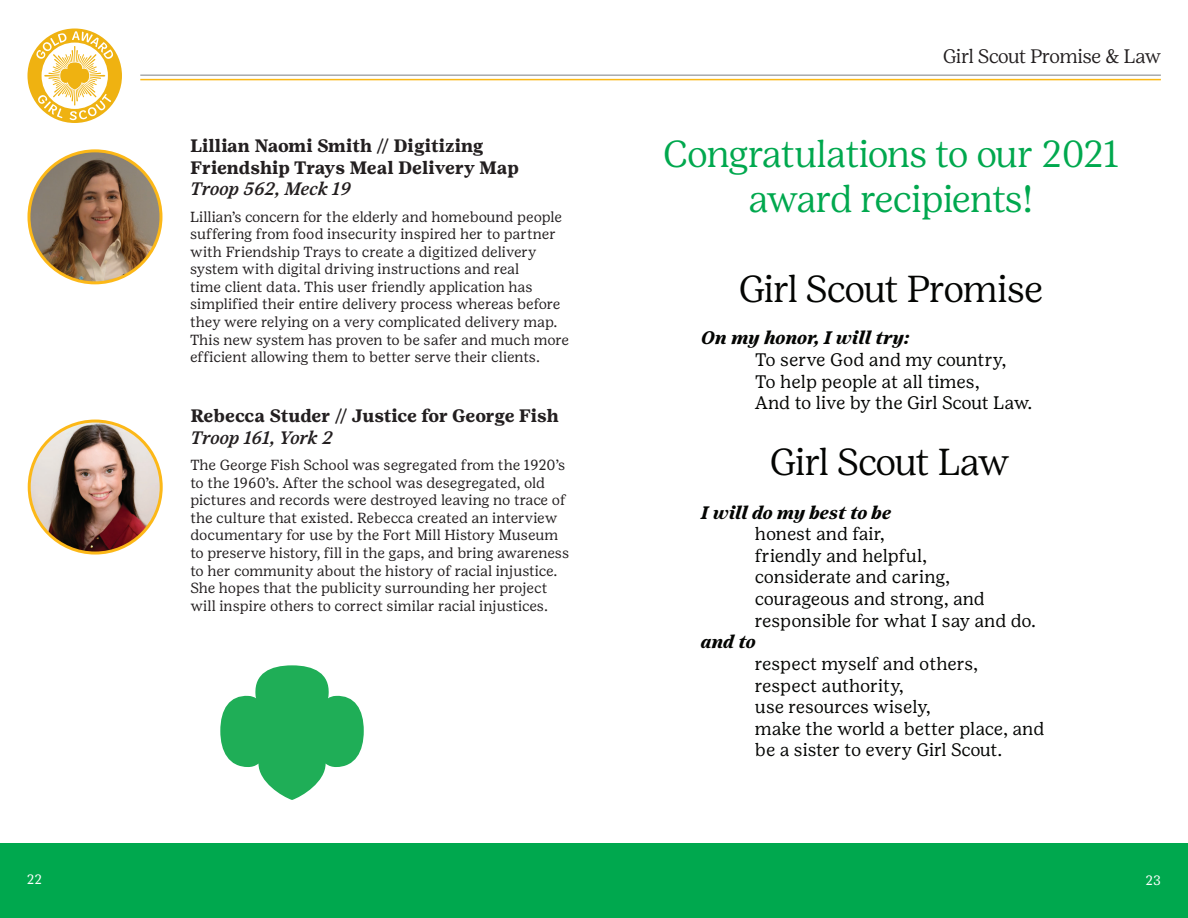
<style>
.page{position:relative;width:1188px;height:918px;background:#fff}
.page>*{position:absolute;margin:0;border:0;box-sizing:border-box;transform-origin:0 0}
.t1{font:300 37.5px/45px "Girl Scout Display";letter-spacing:-.005em;color:#00a84e;text-align:center}
.t2{font:300 37.5px "Girl Scout Display";letter-spacing:-.025em;color:#040503}
.t3{font:300 19.5px "Girl Scout Display";letter-spacing:-.02em;color:#231f20}
.t4{font:18.15px/21.8px "Girl Scout Text";letter-spacing:-.01em;color:#040503}
.t5{font:italic 700 18.15px "Girl Scout Text";color:#040503}
.t6{font:18px/21.6px "Girl Scout Text";letter-spacing:-.005em;color:#040503}
.t7{font:700 18px/21.6px "Girl Scout Text";color:#231f20}
.t8{font:700 18px "Girl Scout Text";letter-spacing:-.02em;color:#231f20}
.t9{font:italic 500 18px "Girl Scout Text";color:#231f20}
.t10{font:italic 700 18px "Girl Scout Text";color:#040503}
.t11{font:14.7px/17.5px "Girl Scout Text";color:#231f20}
.t12{font:13.5px "Girl Scout Text";color:#fff}
</style>
<div class="page">
<div style="left:0;top:843px;width:1188px;height:75px;background:#00a84e"></div>
<hr style="left:140px;top:79px;width:1021px;height:1px;background:#fcb814">
<hr style="left:140px;top:74px;width:1021px;height:2px;background:#a7aaac">
<svg style="left:27px;top:28px;width:95px;height:95px"></svg>
<img style="left:29px;top:151px;width:132px;height:132px;border-radius:66px">
<div style="left:27px;top:149px;width:135px;height:135px;border:3px solid #fcb818;border-radius:50%"></div>
<img style="left:29px;top:421px;width:132px;height:132px;border-radius:66px">
<div style="left:28px;top:420px;width:135px;height:135px;border:3px solid #fcb818;border-radius:50%"></div>
<svg style="left:220px;top:665px;width:144px;height:135px"></svg>
<p class="t7" style="left:190px;top:135px;width:331px">Lillian Naomi Smith // Digitizing<br>Friendship Trays Meal Delivery Map</p>
<p class="t9" style="left:190px;top:179px;width:162px">Troop 562, Meck 19</p>
<p class="t11" style="left:190px;top:208px;width:380px">Lillian’s concern for the elderly and homebound people suffering from food insecurity inspired her to partner with Friendship Trays to create a digitized delivery system with digital driving instructions and real<br>time client data. This user friendly application has simplified their entire delivery process whereas before they were relying on a very complicated delivery map.<br>This new system has proven to be safer and much more efficient allowing them to better serve their clients.</p>
<p class="t8" style="left:190px;top:405px;width:370px">Rebecca Studer // Justice for George Fish</p>
<p class="t9" style="left:190px;top:427px;width:144px">Troop 161, York 2</p>
<p class="t11" style="left:190px;top:456px;width:380px">The George Fish School was segregated from the 1920’s to the 1960’s. After the school was desegregated, old pictures and records were destroyed leaving no trace of the culture that existed. Rebecca created an interview documentary for use by the Fort Mill History Museum to preserve history, fill in the gaps, and bring awareness to her community about the history of racial injustice.<br>She hopes that the publicity surrounding her project will inspire others to correct similar racial injustices.</p>
<h2 class="t3" style="left:943px;top:45px;width:219px">Girl Scout Promise &amp; Law</h2>
<h1 class="t1" style="left:663px;top:132px;width:457px">Congratulations to our 2021 award recipients!</h1>
<h1 class="t2" style="left:739px;top:267px;width:305px">Girl Scout Promise</h1>
<p class="t5" style="left:701px;top:327px;width:210px">On my honor, I will try:</p>
<p class="t4" style="left:755px;top:349px;width:279px">To serve God and my country,<br>To help people at all times,<br>And to live by the Girl Scout Law.</p>
<h1 class="t2" style="left:770px;top:441px;width:241px">Girl Scout Law</h1>
<p class="t10" style="left:701px;top:502px;width:192px">I will do my best to be</p>
<p class="t6" style="left:755px;top:523px;width:283px">honest and fair,<br>friendly and helpful,<br>considerate and caring, courageous and strong, and responsible for what I say and do.</p>
<p class="t10" style="left:701px;top:632px;width:56px">and to</p>
<p class="t6" style="left:755px;top:653px;width:291px">respect myself and others, respect authority,<br>use resources wisely,<br>make the world a better place, and be a sister to every Girl Scout.</p>
<p class="t12" style="left:27px;top:872px;width:17px">22</p>
<p class="t12" style="left:1145px;top:873px;width:17px">23</p>
</div>
